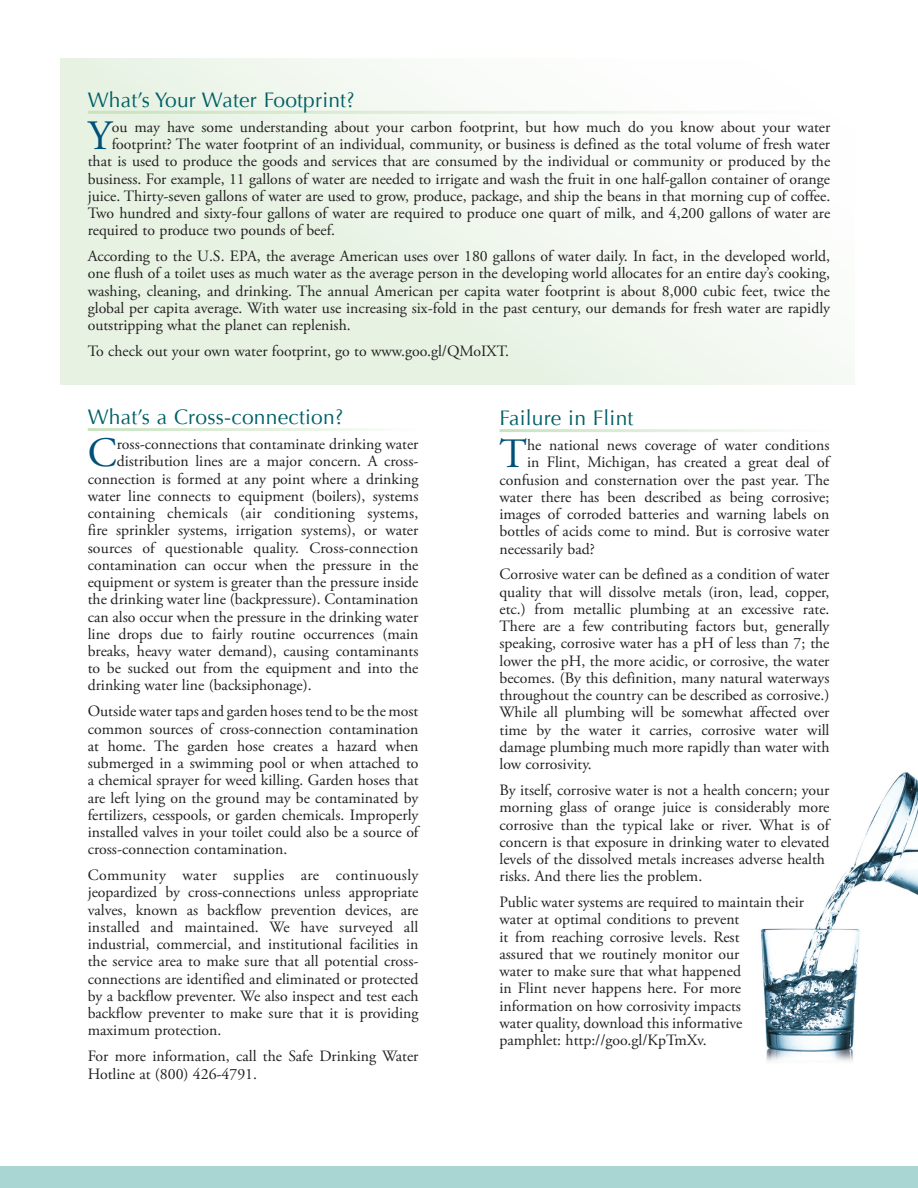
<style>
.page{position:relative;width:918px;height:1188px;background:#fff}
.page>*{position:absolute;margin:0;border:0;box-sizing:border-box;transform-origin:0 0}
.t1{font:41.7px "Adobe Garamond Pro";color:#00517a}
.t2{font:21px "Optima";letter-spacing:.01em;color:#006065}
.t3{font:15.75px/17.2px "Adobe Garamond Pro";color:#231f20;text-align:justify}
</style>
<div class="page">
<div style="left:60px;top:58px;width:794px;height:326px;background:linear-gradient(to right,#e4f0df,#fcfdfb)"></div>
<hr style="left:88px;top:111px;width:742px;height:3px;background:#fff">
<div style="left:0;top:1166px;width:918px;height:22px;background:#a9d5d2"></div>
<img style="left:760px;top:772px;width:158px;height:290px">
<p class="t2" style="left:88px;top:88px;width:268px">What’s Your Water Footprint?</p>
<p class="t1" style="left:88px;top:111px;width:25px">Y</p>
<p class="t3" style="left:112px;top:119px;width:720px">ou may have some understanding about your carbon footprint, but how much do you know about your water</p>
<p class="t3" style="left:112px;top:136px;width:720px">footprint? The water footprint of an individual, community, or business is defined as the total volume of fresh water</p>
<p class="t3" style="left:88px;top:153px;width:744px">that is used to produce the goods and services that are consumed by the individual or community or produced by the</p>
<p class="t3" style="left:88px;top:170px;width:744px">business. For example, 11 gallons of water are needed to irrigate and wash the fruit in one half-gallon container of orange</p>
<p class="t3" style="left:88px;top:188px;width:744px">juice. Thirty-seven gallons of water are used to grow, produce, package, and ship the beans in that morning cup of coffee.</p>
<p class="t3" style="left:88px;top:205px;width:744px">Two hundred and sixty-four gallons of water are required to produce one quart of milk, and 4,200 gallons of water are</p>
<p class="t3" style="left:88px;top:222px;width:249px">required to produce two pounds of beef.</p>
<p class="t3" style="left:88px;top:248px;width:744px">According to the U.S. EPA, the average American uses over 180 gallons of water daily. In fact, in the developed world, one flush of a toilet uses as much water as the average person in the developing world allocates for an entire day’s cooking, washing, cleaning, and drinking. The annual American per capita water footprint is about 8,000 cubic feet, twice the global per capita average. With water use increasing six-fold in the past century, our demands for fresh water are rapidly outstripping what the planet can replenish.</p>
<p class="t3" style="left:88px;top:343px;width:423px">To check out your own water footprint, go to www.goo.gl/QMoIXT.</p>
<p class="t2" style="left:88px;top:405px;width:257px">What’s a Cross-connection?</p>
<p class="t1" style="left:88px;top:428px;width:31px">C</p>
<p class="t3" style="left:117px;top:436px;width:303px">ross-connections that contaminate drinking water</p>
<p class="t3" style="left:117px;top:453px;width:303px">distribution lines are a major concern. A cross-</p>
<p class="t3" style="left:88px;top:470px;width:332px">connection is formed at any point where a drinking</p>
<p class="t3" style="left:88px;top:488px;width:332px">water line connects to equipment (boilers), systems</p>
<p class="t3" style="left:88px;top:505px;width:332px">containing chemicals (air conditioning systems,</p>
<p class="t3" style="left:88px;top:522px;width:332px">fire sprinkler systems, irrigation systems), or water</p>
<p class="t3" style="left:88px;top:539px;width:332px">sources of questionable quality. Cross-connection</p>
<p class="t3" style="left:88px;top:557px;width:332px">contamination can occur when the pressure in the</p>
<p class="t3" style="left:88px;top:574px;width:332px">equipment or system is greater than the pressure inside</p>
<p class="t3" style="left:88px;top:591px;width:332px">the drinking water line (backpressure). Contamination</p>
<p class="t3" style="left:88px;top:608px;width:332px">can also occur when the pressure in the drinking water</p>
<p class="t3" style="left:88px;top:626px;width:332px">line drops due to fairly routine occurrences (main</p>
<p class="t3" style="left:88px;top:643px;width:332px">breaks, heavy water demand), causing contaminants</p>
<p class="t3" style="left:88px;top:660px;width:332px">to be sucked out from the equipment and into the</p>
<p class="t3" style="left:88px;top:677px;width:225px">drinking water line (backsiphonage).</p>
<p class="t3" style="left:88px;top:703px;width:332px">Outside water taps and garden hoses tend to be the most common sources of cross-connection contamination at home. The garden hose creates a hazard when submerged in a swimming pool or when attached to a chemical sprayer for weed killing. Garden hoses that are left lying on the ground may be contaminated by fertilizers, cesspools, or garden chemicals. Improperly installed valves in your toilet could also be a source of cross-connection contamination.</p>
<p class="t3" style="left:88px;top:867px;width:332px">Community water supplies are continuously jeopardized by cross-connections unless appropriate valves, known as backflow prevention devices, are installed and maintained. We have surveyed all industrial, commercial, and institutional facilities in the service area to make sure that all potential cross&shy;connections are identified and eliminated or protected by a backflow preventer. We also inspect and test each backflow preventer to make sure that it is providing maximum protection.</p>
<p class="t3" style="left:88px;top:1048px;width:332px">For more information, call the Safe Drinking Water<br>Hotline at (800) 426-4791.</p>
<p class="t2" style="left:500px;top:406px;width:135px">Failure in Flint</p>
<p class="t1" style="left:500px;top:429px;width:29px">T</p>
<p class="t3" style="left:527px;top:437px;width:304px">he national news coverage of water conditions</p>
<p class="t3" style="left:527px;top:454px;width:304px">in Flint, Michigan, has created a great deal of</p>
<p class="t3" style="left:500px;top:472px;width:331px">confusion and consternation over the past year. The</p>
<p class="t3" style="left:500px;top:489px;width:331px">water there has been described as being corrosive;</p>
<p class="t3" style="left:500px;top:506px;width:332px">images of corroded batteries and warning labels on</p>
<p class="t3" style="left:500px;top:523px;width:332px">bottles of acids come to mind. But is corrosive water</p>
<p class="t3" style="left:500px;top:541px;width:97px">necessarily bad?</p>
<p class="t3" style="left:500px;top:566px;width:332px">Corrosive water can be defined as a condition of water quality that will dissolve metals (iron, lead, copper, etc.) from metallic plumbing at an excessive rate.<br>There are a few contributing factors but, generally speaking, corrosive water has a pH of less than 7; the lower the pH, the more acidic, or corrosive, the water becomes. (By this definition, many natural waterways throughout the country can be described as corrosive.)<br>While all plumbing will be somewhat affected over time by the water it carries, corrosive water will damage plumbing much more rapidly than water with low corrosivity.</p>
<p class="t3" style="left:500px;top:782px;width:332px;text-align:left">By itself, corrosive water is not a health concern; your morning glass of orange juice is considerably more corrosive than the typical lake or river. What is of concern is that exposure in drinking water to elevated levels of the dissolved metals increases adverse health risks. And there lies the problem.</p>
<p class="t3" style="left:500px;top:894px;width:306px;text-align:left">Public water systems are required to maintain their water at optimal conditions to prevent<br>it from reaching corrosive levels. Rest<br>assured that we routinely monitor our<br>water to make sure that what happened<br>in Flint never happens here. For more information on how corrosivity impacts<br>water quality, download this informative pamphlet: http://goo.gl/KpTmXv.</p>
</div>
